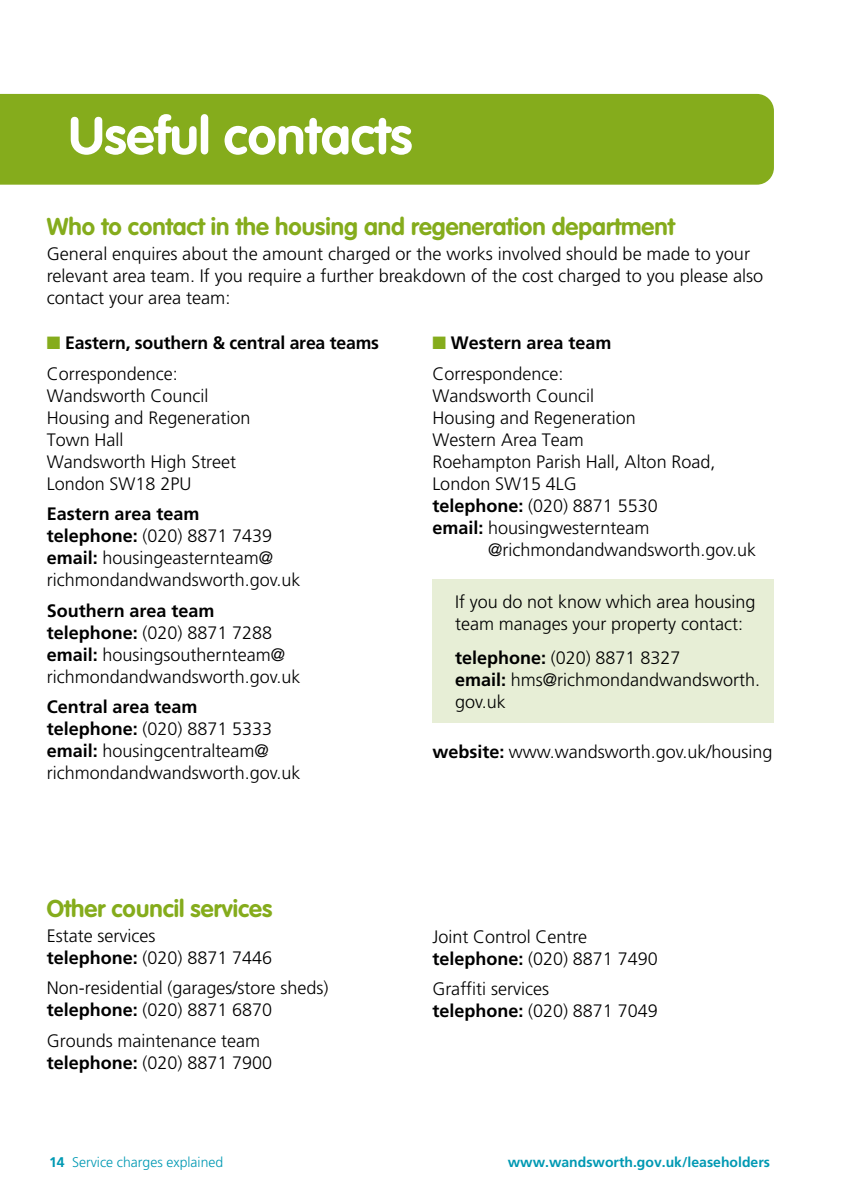
<style>
.page{position:relative;width:842px;height:1191px;background:#fff}
.page>*{position:absolute;margin:0;border:0;box-sizing:border-box;transform-origin:0 0}
.t1{font:700 52px "VAG Rounded LT";color:#fff}
.t2{font:700 24px "VAG Rounded LT";color:#85ac1c}
.t3{font:300 18px/22px "Frutiger LT";color:#000}
.t4{font:700 18px/30.6px "Frutiger LT";letter-spacing:-.01em;color:#000}
.t5{font:700 14px "Frutiger LT";color:#0099b3}
.t6{font:300 14px "Frutiger LT";color:#0099b3}
.s1{color:#85ac1c}
.s2{font-weight:300}
.s3{font-weight:700}
</style>
<div class="page">
<div style="left:432px;top:579px;width:342px;height:144px;background:#e7eed6"></div>
<div style="left:0;top:94px;width:774px;height:91px;background:#85ac1c"></div>
<h1 class="t1" style="left:69px;top:105px;width:345px">Useful contacts</h1>
<h2 class="t2" style="left:47px;top:212px;width:630px">Who to contact in the housing and regeneration department</h2>
<p class="t3" style="left:47px;top:243px;width:718px">General enquires about the amount charged or the works involved should be made to your relevant area team. If you require a further breakdown of the cost charged to you please also contact your area team:</p>
<p class="t4" style="left:47px;top:327px;width:334px"><span class="s1">■</span> Eastern, southern &amp; central area teams<br><span class="s2">Correspondence:</span></p>
<p class="t3" style="left:47px;top:384px;width:205px">Wandsworth Council<br>Housing and Regeneration<br>Town Hall<br>Wandsworth High Street<br>London SW18 2PU</p>
<p class="t3" style="left:47px;top:503px;width:255px"><span class="s3">Eastern area team<br>telephone:</span> (020) 8871 7439 <span class="s3">email:</span> housingeasternteam@ richmondandwandsworth.gov.uk</p>
<p class="t3" style="left:47px;top:599px;width:255px"><span class="s3">Southern area team telephone:</span> (020) 8871 7288 <span class="s3">email:</span> housingsouthernteam@ richmondandwandsworth.gov.uk</p>
<p class="t3" style="left:47px;top:696px;width:255px"><span class="s3">Central area team<br>telephone:</span> (020) 8871 5333 <span class="s3">email:</span> housingcentralteam@ richmondandwandsworth.gov.uk</p>
<h2 class="t2" style="left:47px;top:894px;width:227px">Other council services</h2>
<p class="t3" style="left:47px;top:924px;width:227px">Estate services<br><span class="s3">telephone:</span> (020) 8871 7446</p>
<p class="t3" style="left:47px;top:977px;width:283px">Non-residential (garages/store sheds) <span class="s3">telephone:</span> (020) 8871 6870</p>
<p class="t3" style="left:47px;top:1029px;width:227px">Grounds maintenance team <span class="s3">telephone:</span> (020) 8871 7900</p>
<p class="t4" style="left:432px;top:327px;width:181px"><span class="s1">■</span> Western area team<br><span class="s2">Correspondence:</span></p>
<p class="t3" style="left:432px;top:384px;width:285px">Wandsworth Council<br>Housing and Regeneration<br>Western Area Team<br>Roehampton Parish Hall, Alton Road,<br>London SW15 4LG<br><span class="s3">telephone:</span> (020) 8871 5530<br><span class="s3">email:</span> housingwesternteam</p>
<p class="t3" style="left:488px;top:538px;width:270px">@richmondandwandsworth.gov.uk</p>
<p class="t3" style="left:455px;top:591px;width:302px">If you do not know which area housing team manages your property contact:</p>
<p class="t3" style="left:455px;top:646px;width:307px"><span class="s3">telephone:</span> (020) 8871 8327<br><span class="s3">email:</span> hms@richmondandwandsworth. gov.uk</p>
<p class="t3" style="left:432px;top:741px;width:342px"><span class="s3">website:</span> www.wandsworth.gov.uk/housing</p>
<p class="t3" style="left:432px;top:926px;width:227px">Joint Control Centre <span class="s3">telephone:</span> (020) 8871 7490</p>
<p class="t3" style="left:432px;top:978px;width:227px">Graffiti services<br><span class="s3">telephone:</span> (020) 8871 7049</p>
<p class="t6" style="left:49px;top:1154px;width:176px"><span class="s3">14</span> Service charges explained</p>
<p class="t5" style="left:508px;top:1154px;width:264px">www.wandsworth.gov.uk/leaseholders</p>
</div>
